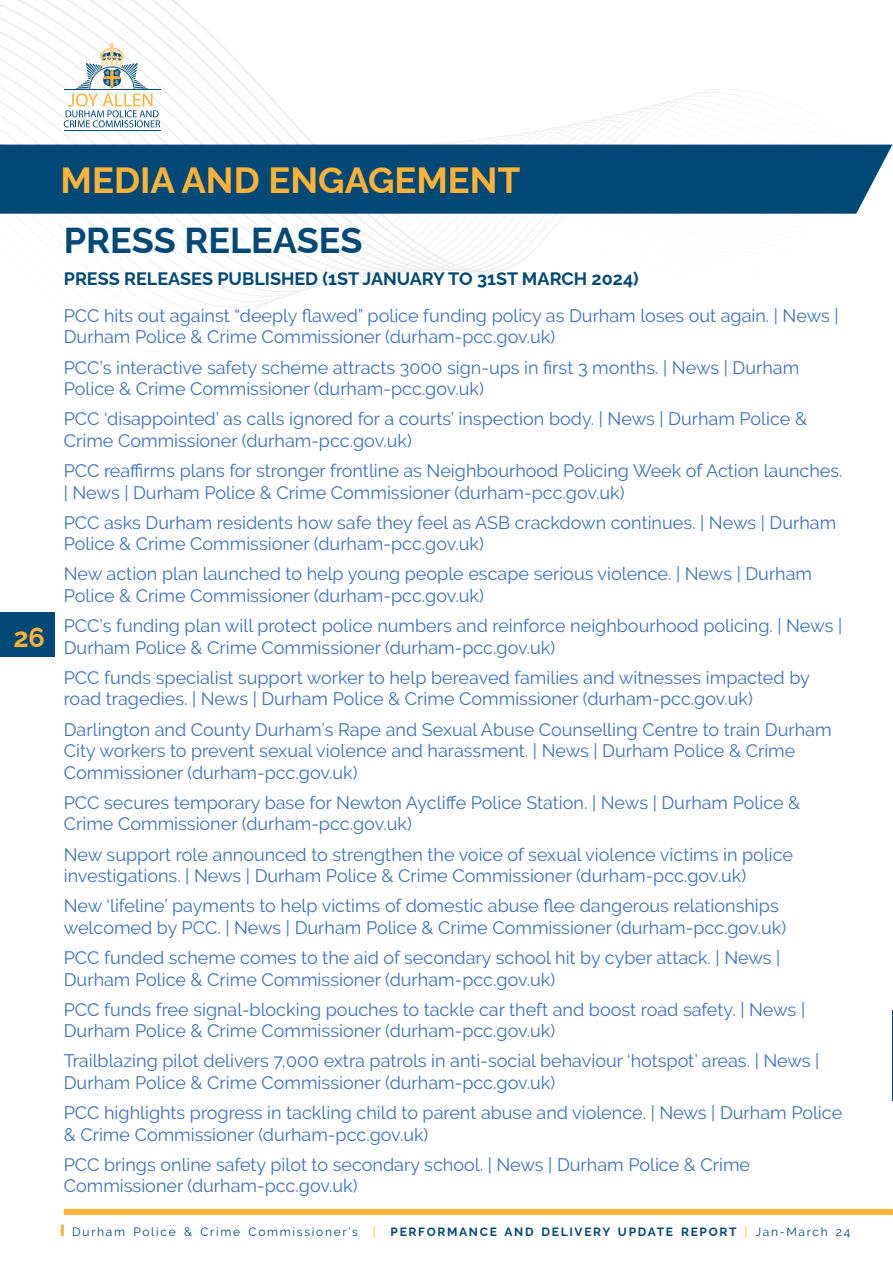
<style>
.page{position:relative;width:893px;height:1263px;background:#fff}
.page>*{position:absolute;margin:0;border:0;box-sizing:border-box;transform-origin:0 0}
.t1{font:700 36.45px "Raleway";color:#ffb238}
.t2{font:700 36px "Raleway";color:#004976}
.t3{font:700 27px "Raleway";color:#ffb238}
.t4{font:18px/21.6px "Raleway";color:#3a72b9}
.t5{font:700 18px "Raleway";color:#004976}
.t6{font:12px "Raleway";letter-spacing:.14em;color:#004976}
.s1{color:#ffb238}
.s2{font-weight:700}
</style>
<div class="page">
<svg style="left:149px;top:0;width:737px;height:273px"></svg>
<div style="left:0;top:612px;width:54px;height:45px;background:#004976"></div>
<hr style="left:64px;top:130px;width:96px;height:1px;background:#004976">
<svg style="left:64px;top:43px;width:96px;height:84px"></svg>
<svg style="left:61px;top:1225px;width:3px;height:11px"></svg>
<div style="left:64px;top:1209px;width:829px;height:6px;background:#ffb238"></div>
<div style="left:0;top:145px;width:892px;height:69px;background:#004976"></div>
<hr style="left:892px;top:1010px;width:1px;height:90px;background:#004976">
<h3 class="t3" style="left:13px;top:616px;width:33px">26</h3>
<p class="t1" style="left:61px;top:152px;width:461px">MEDIA AND ENGAGEMENT</p>
<p class="t2" style="left:64px;top:212px;width:300px">PRESS RELEASES</p>
<p class="t5" style="left:64px;top:264px;width:577px">PRESS RELEASES PUBLISHED (1ST JANUARY TO 31ST MARCH 2024)</p>
<p class="t4" style="left:64px;top:305px;width:776px">PCC hits out against “deeply flawed” police funding policy as Durham loses out again. | News |<br>Durham Police &amp; Crime Commissioner (durham-pcc.gov.uk)</p>
<p class="t4" style="left:64px;top:356px;width:737px">PCC’s interactive safety scheme attracts 3000 sign-ups in first 3 months. | News | Durham<br>Police &amp; Crime Commissioner (durham-pcc.gov.uk)</p>
<p class="t4" style="left:64px;top:408px;width:745px">PCC ‘disappointed’ as calls ignored for a courts’ inspection body. | News | Durham Police &amp;<br>Crime Commissioner (durham-pcc.gov.uk)</p>
<p class="t4" style="left:64px;top:460px;width:780px">PCC reaffirms plans for stronger frontline as Neighbourhood Policing Week of Action launches. | News | Durham Police &amp; Crime Commissioner (durham-pcc.gov.uk)</p>
<p class="t4" style="left:64px;top:511px;width:774px">PCC asks Durham residents how safe they feel as ASB crackdown continues. | News | Durham<br>Police &amp; Crime Commissioner (durham-pcc.gov.uk)</p>
<p class="t4" style="left:64px;top:563px;width:750px">New action plan launched to help young people escape serious violence. | News | Durham<br>Police &amp; Crime Commissioner (durham-pcc.gov.uk)</p>
<p class="t4" style="left:64px;top:615px;width:780px">PCC’s funding plan will protect police numbers and reinforce neighbourhood policing. | News |<br>Durham Police &amp; Crime Commissioner (durham-pcc.gov.uk)</p>
<p class="t4" style="left:64px;top:667px;width:748px">PCC funds specialist support worker to help bereaved families and witnesses impacted by road tragedies. | News | Durham Police &amp; Crime Commissioner (durham-pcc.gov.uk)</p>
<p class="t4" style="left:64px;top:718px;width:769px">Darlington and County Durham’s Rape and Sexual Abuse Counselling Centre to train Durham<br>City workers to prevent sexual violence and harassment. | News | Durham Police &amp; Crime<br>Commissioner (durham-pcc.gov.uk)</p>
<p class="t4" style="left:64px;top:792px;width:738px">PCC secures temporary base for Newton Aycliffe Police Station. | News | Durham Police &amp;<br>Crime Commissioner (durham-pcc.gov.uk)</p>
<p class="t4" style="left:64px;top:843px;width:731px">New support role announced to strengthen the voice of sexual violence victims in police investigations. | News | Durham Police &amp; Crime Commissioner (durham-pcc.gov.uk)</p>
<p class="t4" style="left:64px;top:895px;width:724px">New ‘lifeline’ payments to help victims of domestic abuse flee dangerous relationships welcomed by PCC. | News | Durham Police &amp; Crime Commissioner (durham-pcc.gov.uk)</p>
<p class="t4" style="left:64px;top:947px;width:718px">PCC funded scheme comes to the aid of secondary school hit by cyber attack. | News |<br>Durham Police &amp; Crime Commissioner (durham-pcc.gov.uk)</p>
<p class="t4" style="left:64px;top:998px;width:743px">PCC funds free signal-blocking pouches to tackle car theft and boost road safety. | News |<br>Durham Police &amp; Crime Commissioner (durham-pcc.gov.uk)</p>
<p class="t4" style="left:64px;top:1050px;width:757px">Trailblazing pilot delivers 7,000 extra patrols in anti-social behaviour ‘hotspot’ areas. | News |<br>Durham Police &amp; Crime Commissioner (durham-pcc.gov.uk)</p>
<p class="t4" style="left:64px;top:1102px;width:780px">PCC highlights progress in tackling child to parent abuse and violence. | News | Durham Police &amp; Crime Commissioner (durham-pcc.gov.uk)</p>
<p class="t4" style="left:64px;top:1153px;width:688px">PCC brings online safety pilot to secondary school. | News | Durham Police &amp; Crime<br>Commissioner (durham-pcc.gov.uk)</p>
<p class="t6" style="left:72px;top:1225px;width:780px">Durham Police &amp; Crime Commissioner’s <span class="s1">|</span> <span class="s2">PERFORMANCE AND DELIVERY UPDATE REPORT</span> <span class="s1">|</span> Jan-March 24</p>
</div>
